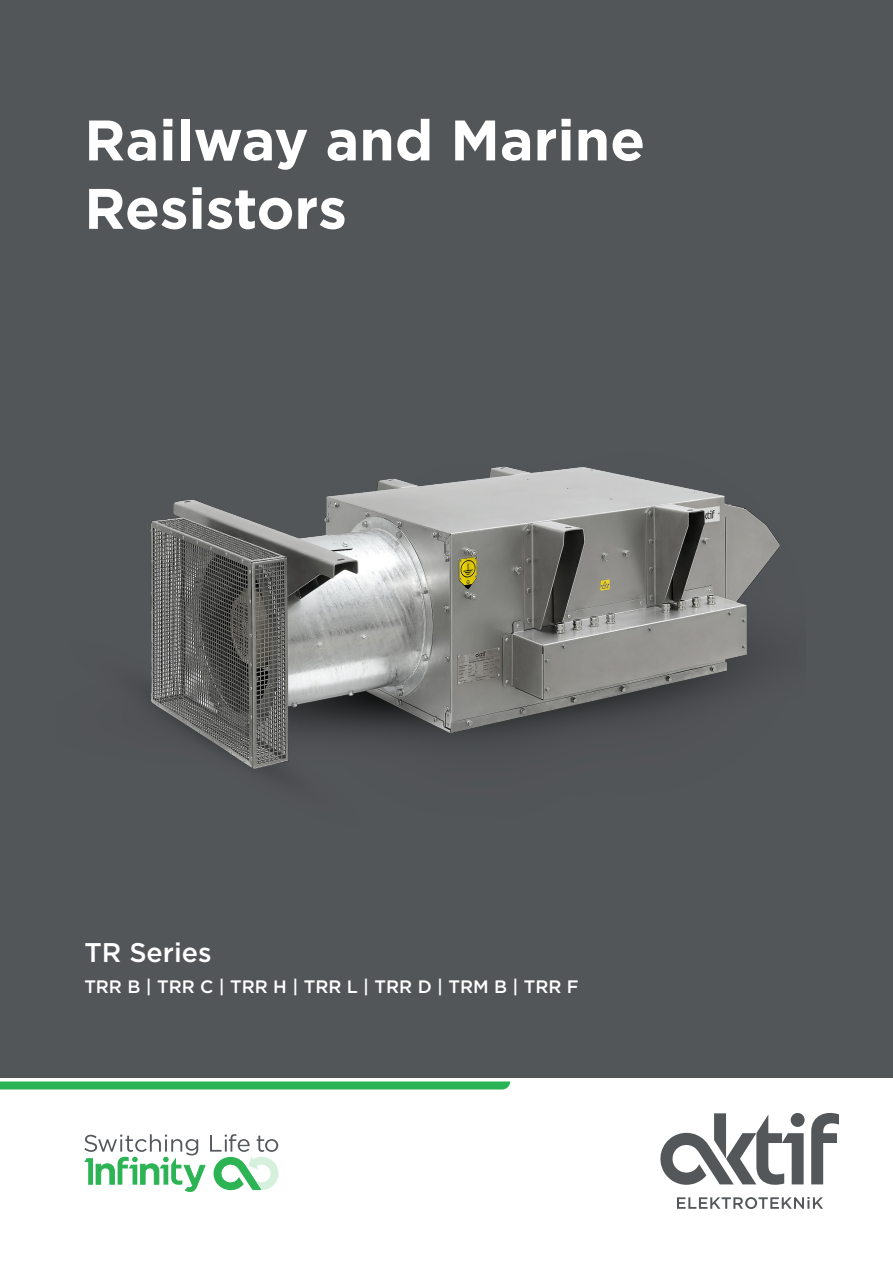
<style>
.page{position:relative;width:893px;height:1263px;background:#fff}
.page>*{position:absolute;margin:0;border:0;box-sizing:border-box;transform-origin:0 0}
.t1{font:700 57px "Gotham";color:#fff}
.t2{font:500 27px "Gotham";color:#fff}
.t3{font:500 18px "Gotham";color:#fff}
</style>
<div class="page">
<svg style="left:0;top:1081px;width:510px;height:8px;background:#37b75f"></svg>
<div style="left:0;top:0;width:893px;height:1077px;background:#535659"></div>
<img style="left:144px;top:466px;width:636px;height:308px">
<svg style="left:660px;top:1112px;width:179px;height:73px"></svg>
<svg style="left:677px;top:1197px;width:146px;height:12px"></svg>
<svg style="left:84px;top:1134px;width:195px;height:58px"></svg>
<p class="t1" style="left:84px;top:102px;width:562px">Railway and Marine</p>
<p class="t1" style="left:84px;top:171px;width:264px">Resistors</p>
<p class="t2" style="left:84px;top:935px;width:129px">TR Series</p>
<p class="t3" style="left:84px;top:975px;width:496px">TRR B | TRR C | TRR H | TRR L | TRR D | TRM B | TRR F</p>
</div>
